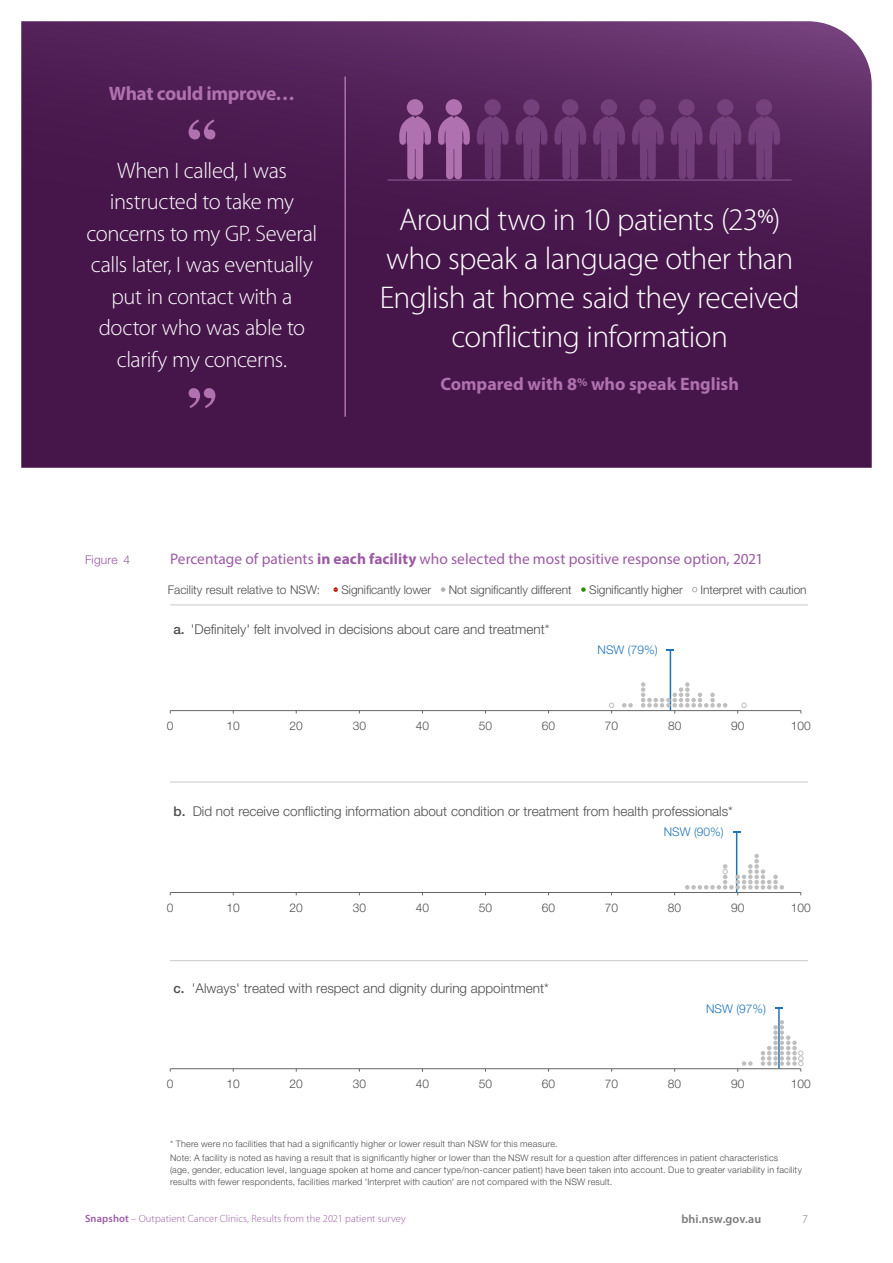
<style>
.page{position:relative;width:893px;height:1263px;background:#fff}
.page>*{position:absolute;margin:0;border:0;box-sizing:border-box;transform-origin:0 0}
.t1{font:300 31.5px/39px "Myriad Pro";letter-spacing:-.02em;color:#fff;text-align:center}
.t2{font:300 22.5px/31.5px "Myriad Pro";letter-spacing:-.02em;color:#fff;text-align:center}
.t3{font:700 19.5px "Myriad Pro";letter-spacing:-.02em;color:#af71af}
.t4{font:700 18px "Myriad Pro";color:#af71af}
.t5{font:15.3px "Myriad Pro";color:#9b5ba4}
.t6{font:300 13.5px "Helvetica Neue LT Std";color:#4d4d4f}
.t7{font:300 12px "Helvetica Neue LT Std";letter-spacing:-.01em;color:#4d4d4f}
.t8{font:300 12px "Helvetica Neue LT Std";color:#2074b8}
.t9{font:600 12px "Myriad Pro";letter-spacing:.005em;color:#78797b}
.t10{font:300 12px "Helvetica Neue LT Std";letter-spacing:.015em;color:#9b5ba4}
.t11{font:300 12px "Myriad Pro";color:#78797b}
.t12{font:300 10.5px "Myriad Pro";letter-spacing:.01em;color:#9b5ba4}
.t13{font:300 9px/14.1px "Helvetica Neue LT Std";letter-spacing:.025em;color:#4d4d4f}
.s1{font-weight:700}
.s2{font-weight:500}
.s3{font-weight:600}
</style>
<div class="page">
<svg style="left:21px;top:21px;width:851px;height:447px;background:#4c1c51"></svg>
<hr style="left:170px;top:782px;width:638px;height:1px;background:#c7c8ca">
<hr style="left:170px;top:960px;width:638px;height:1px;background:#c7c8ca">
<hr style="left:170px;top:604px;width:638px;height:1px;background:#c7c8ca">
<hr style="left:344px;top:77px;width:2px;height:340px;background:#af71af">
<hr style="left:170px;top:710px;width:631px;height:1px;background:#666">
<hr style="left:670px;top:650px;width:1px;height:60px;background:#2074b8">
<svg style="left:622px;top:703px;width:11px;height:4px"></svg>
<svg style="left:641px;top:682px;width:86px;height:31px"></svg>
<svg style="left:609px;top:703px;width:5px;height:10px"></svg>
<svg style="left:737px;top:703px;width:10px;height:10px"></svg>
<hr style="left:170px;top:892px;width:631px;height:1px;background:#666">
<hr style="left:736px;top:832px;width:1px;height:60px;background:#2074b8">
<svg style="left:685px;top:854px;width:99px;height:41px"></svg>
<hr style="left:170px;top:1068px;width:631px;height:1px;background:#666">
<hr style="left:778px;top:1008px;width:2px;height:61px;background:#2074b8">
<svg style="left:737px;top:1061px;width:16px;height:10px"></svg>
<svg style="left:761px;top:1020px;width:42px;height:51px"></svg>
<svg style="left:399px;top:116px;width:33px;height:63px;background:#874e89"></svg>
<div style="left:407px;top:99px;width:16px;height:17px;background:#af71af;border-radius:50%"></div>
<svg style="left:438px;top:116px;width:33px;height:63px;background:#874f8a"></svg>
<div style="left:446px;top:99px;width:16px;height:17px;background:#af71af;border-radius:50%"></div>
<div style="left:484px;top:99px;width:17px;height:17px;background:#743f7b;border-radius:50%"></div>
<div style="left:523px;top:99px;width:17px;height:17px;background:#743f7b;border-radius:50%"></div>
<svg style="left:477px;top:116px;width:110px;height:63px;background:#622f68"></svg>
<div style="left:562px;top:99px;width:16px;height:17px;background:#74407c;border-radius:50%"></div>
<svg style="left:593px;top:116px;width:33px;height:63px;background:#65326b"></svg>
<div style="left:601px;top:99px;width:16px;height:17px;background:#74407c;border-radius:50%"></div>
<svg style="left:632px;top:116px;width:33px;height:63px;background:#65326c"></svg>
<div style="left:639px;top:99px;width:17px;height:17px;background:#74407c;border-radius:50%"></div>
<div style="left:678px;top:99px;width:17px;height:17px;background:#75407c;border-radius:50%"></div>
<svg style="left:671px;top:116px;width:71px;height:63px;background:#65326b"></svg>
<div style="left:717px;top:99px;width:16px;height:17px;background:#75417d;border-radius:50%"></div>
<svg style="left:748px;top:116px;width:33px;height:63px;background:#67346e"></svg>
<div style="left:756px;top:99px;width:16px;height:17px;background:#75417d;border-radius:50%"></div>
<hr style="left:388px;top:179px;width:404px;height:2px;background:#7b4883">
<svg style="left:189px;top:388px;width:26px;height:20px"></svg>
<svg style="left:189px;top:119px;width:26px;height:20px"></svg>
<svg style="left:692px;top:587px;width:5px;height:5px"></svg>
<svg style="left:333px;top:587px;width:5px;height:5px"></svg>
<svg style="left:581px;top:587px;width:5px;height:5px"></svg>
<svg style="left:441px;top:587px;width:4px;height:5px"></svg>
<h3 class="t3" style="left:109px;top:80px;width:188px">What could improve…</h3>
<h2 class="t2" style="left:87px;top:155px;width:232px">When I called, I was instructed to take my concerns to my GP. Several calls later, I was eventually put in contact with a doctor who was able to clarify my concerns.</h2>
<h1 class="t1" style="left:380px;top:200px;width:422px">Around two in 10 patients (23<sup>%</sup>) who speak a language other than<br>English at home said they received conflicting information</h1>
<h3 class="t4" style="left:440px;top:372px;width:300px">Compared with 8<sup>%</sup> who speak English</h3>
<h3 class="t10" style="left:85px;top:553px;width:47px">Figure 4</h3>
<h3 class="t5" style="left:170px;top:550px;width:595px">Percentage of patients <span class="s1">in each facility</span> who selected the most positive response option, 2021</h3>
<h3 class="t7" style="left:168px;top:582px;width:154px">Facility result relative to NSW:</h3>
<h3 class="t7" style="left:341px;top:582px;width:91px">Significantly lower</h3>
<h3 class="t7" style="left:449px;top:582px;width:124px">Not significantly different</h3>
<h3 class="t7" style="left:589px;top:582px;width:95px">Significantly higher</h3>
<h3 class="t7" style="left:700px;top:582px;width:108px">Interpret with caution</h3>
<h3 class="t6" style="left:173px;top:621px;width:377px"><span class="s2">a.</span> 'Definitely' felt involved in decisions about care and treatment*</h3>
<h3 class="t8" style="left:598px;top:643px;width:61px">NSW (79%)</h3>
<h3 class="t7" style="left:167px;top:718px;width:8px">0</h3>
<h3 class="t7" style="left:227px;top:718px;width:15px">10</h3>
<h3 class="t7" style="left:290px;top:718px;width:15px">20</h3>
<h3 class="t7" style="left:353px;top:718px;width:15px">30</h3>
<h3 class="t7" style="left:416px;top:718px;width:15px">40</h3>
<h3 class="t7" style="left:479px;top:718px;width:15px">50</h3>
<h3 class="t7" style="left:542px;top:718px;width:15px">60</h3>
<h3 class="t7" style="left:605px;top:718px;width:15px">70</h3>
<h3 class="t7" style="left:668px;top:718px;width:15px">80</h3>
<h3 class="t7" style="left:731px;top:718px;width:15px">90</h3>
<h3 class="t7" style="left:791px;top:718px;width:21px">100</h3>
<h3 class="t6" style="left:173px;top:803px;width:561px"><span class="s2">b.</span> Did not receive conflicting information about condition or treatment from health professionals*</h3>
<h3 class="t8" style="left:664px;top:824px;width:61px">NSW (90%)</h3>
<h3 class="t7" style="left:167px;top:900px;width:8px">0</h3>
<h3 class="t7" style="left:227px;top:900px;width:15px">10</h3>
<h3 class="t7" style="left:290px;top:900px;width:15px">20</h3>
<h3 class="t7" style="left:353px;top:900px;width:15px">30</h3>
<h3 class="t7" style="left:416px;top:900px;width:15px">40</h3>
<h3 class="t7" style="left:479px;top:900px;width:15px">50</h3>
<h3 class="t7" style="left:542px;top:900px;width:15px">60</h3>
<h3 class="t7" style="left:605px;top:900px;width:15px">70</h3>
<h3 class="t7" style="left:668px;top:900px;width:15px">80</h3>
<h3 class="t7" style="left:731px;top:900px;width:15px">90</h3>
<h3 class="t7" style="left:791px;top:900px;width:21px">100</h3>
<h3 class="t6" style="left:173px;top:980px;width:377px"><span class="s2">c.</span> 'Always' treated with respect and dignity during appointment*</h3>
<h3 class="t8" style="left:706px;top:1001px;width:61px">NSW (97%)</h3>
<h3 class="t7" style="left:167px;top:1076px;width:8px">0</h3>
<h3 class="t7" style="left:227px;top:1076px;width:15px">10</h3>
<h3 class="t7" style="left:290px;top:1076px;width:15px">20</h3>
<h3 class="t7" style="left:353px;top:1076px;width:15px">30</h3>
<h3 class="t7" style="left:416px;top:1076px;width:15px">40</h3>
<h3 class="t7" style="left:479px;top:1076px;width:15px">50</h3>
<h3 class="t7" style="left:542px;top:1076px;width:15px">60</h3>
<h3 class="t7" style="left:605px;top:1076px;width:15px">70</h3>
<h3 class="t7" style="left:668px;top:1076px;width:15px">80</h3>
<h3 class="t7" style="left:731px;top:1076px;width:15px">90</h3>
<h3 class="t7" style="left:791px;top:1076px;width:21px">100</h3>
<p class="t13" style="left:170px;top:1136px;width:610px">* There were no facilities that had a significantly higher or lower result than NSW for this measure.<br>Note: A facility is noted as having a result that is significantly higher or lower than the NSW result for a question after differences in patient characteristics</p>
<p class="t13" style="left:170px;top:1164px;width:633px;line-height:12px">(age, gender, education level, language spoken at home and cancer type/non-cancer patient) have been taken into account. Due to greater variability in facility results with fewer respondents, facilities marked 'Interpret with caution' are not compared with the NSW result.</p>
<p class="t12" style="left:85px;top:1212px;width:322px"><span class="s3">Snapshot</span> – Outpatient Cancer Clinics, Results from the 2021 patient survey</p>
<h3 class="t9" style="left:681px;top:1211px;width:81px">bhi.nsw.gov.au</h3>
<h3 class="t11" style="left:802px;top:1212px;width:7px">7</h3>
</div>
